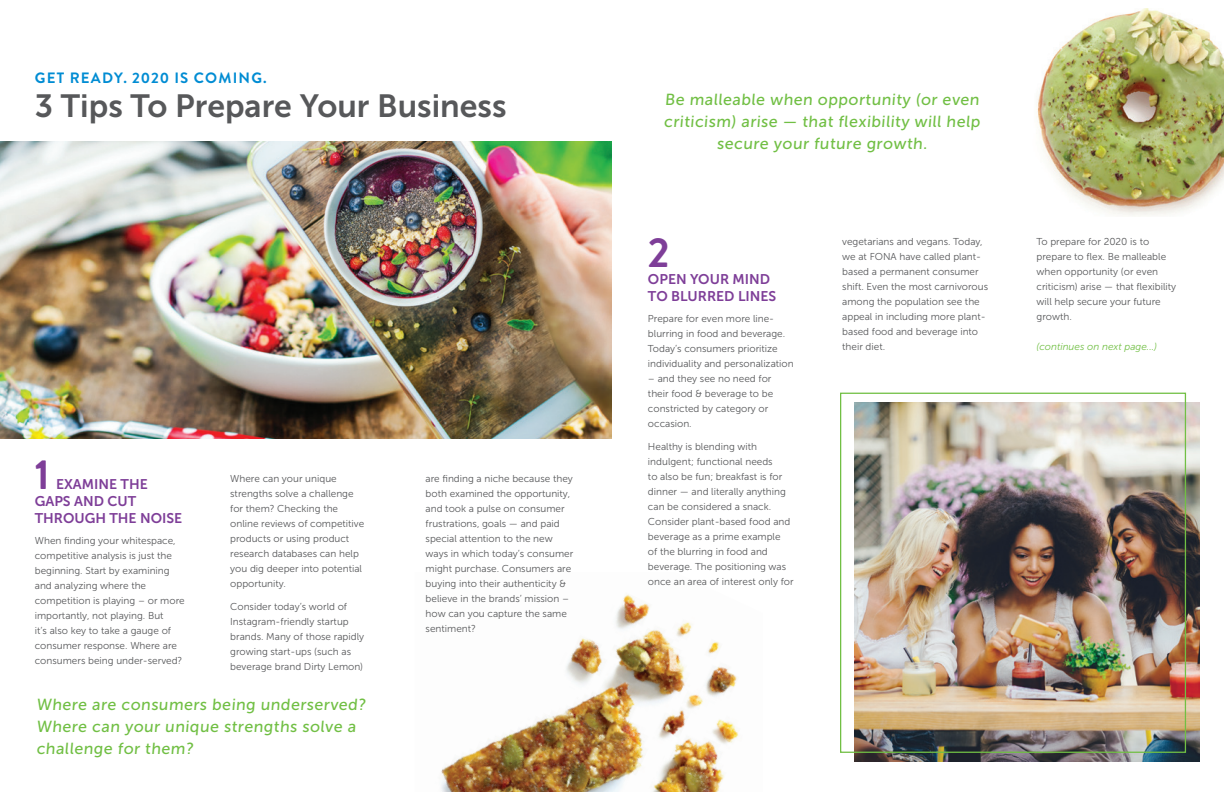
<style>
.page{position:relative;width:1224px;height:792px;background:#fff}
.page>*{position:absolute;margin:0;border:0;box-sizing:border-box;transform-origin:0 0}
.t1{font:700 42px "Brandon Grotesque";color:#7e3e98}
.t2{font:32px "Museo Sans 700";color:#57585a}
.t3{font:16px/22px "Museo Sans 500";color:#71bf44}
.t4{font:700 15px "Brandon Grotesque";letter-spacing:.08em;color:#008cd3}
.t5{font:14px/16.8px "Museo Sans 700";color:#7e3e98}
.t6{font:10px/15px "Museo Sans 300";color:#57585a}
.t7{font:italic 10px "Museo Sans 300";color:#71bf44}
</style>
<div class="page">
<img style="left:441px;top:594px;width:298px;height:198px">
<img style="left:0;top:142px;width:612px;height:297px">
<img style="left:854px;top:403px;width:345px;height:359px">
<div style="left:840px;top:393px;width:346px;height:360px;border:1px solid #71bf44"></div>
<img style="left:1037px;top:9px;width:187px;height:207px">
<h3 class="t4" style="left:35px;top:68px;width:233px">GET READY. 2020 IS COMING.</h3>
<h2 class="t2" style="left:35px;top:88px;width:473px">3 Tips To Prepare Your Business</h2>
<h1 class="t1" style="left:35px;top:445px;width:16px">1</h1>
<h3 class="t5" style="left:35px;top:476px;width:149px;text-indent:21px">EXAMINE THE<br>GAPS AND CUT<br>THROUGH THE NOISE</h3>
<p class="t6" style="left:35px;top:533px;width:151px">When finding your whitespace, competitive analysis is just the beginning. Start by examining and analyzing where the competition is playing – or more importantly, not playing. But<br>it’s also key to take a gauge of consumer response. Where are consumers being under-served?</p>
<p class="t6" style="left:230px;top:472px;width:136px">Where can your unique strengths solve a challenge for them? Checking the online reviews of competitive products or using product research databases can help you dig deeper into potential opportunity.</p>
<p class="t6" style="left:230px;top:600px;width:135px">Consider today’s world of<br>Instagram-friendly startup brands. Many of those rapidly growing start-ups (such as beverage brand Dirty Lemon)</p>
<h3 class="t3" style="left:36px;top:693px;width:333px">Where are consumers being underserved?<br>Where can your unique strengths solve a challenge for them?</h3>
<p class="t6" style="left:426px;top:472px;width:149px">are finding a niche because they both examined the opportunity, and took a pulse on consumer frustrations, goals — and paid special attention to the new ways in which today’s consumer might purchase. Consumers are buying into their authenticity &amp; believe in the brands’ mission – how can you capture the same sentiment?</p>
<h3 class="t3" style="left:664px;top:89px;width:319px;text-align:center">Be malleable when opportunity (or even criticism) arise — that flexibility will help secure your future growth.</h3>
<h1 class="t1" style="left:648px;top:223px;width:23px">2</h1>
<h3 class="t5" style="left:648px;top:270px;width:130px">OPEN YOUR MIND<br>TO BLURRED LINES</h3>
<p class="t6" style="left:648px;top:311px;width:147px">Prepare for even more line&shy;blurring in food and beverage.<br>Today’s consumers prioritize individuality and personalization</p>
<p class="t6" style="left:648px;top:371px;width:127px">– and they see no need for their food &amp; beverage to be constricted by category or occasion.</p>
<p class="t6" style="left:648px;top:439px;width:147px">Healthy is blending with indulgent; functional needs<br>to also be fun; breakfast is for dinner — and literally anything can be considered a snack.<br>Consider plant-based food and beverage as a prime example<br>of the blurring in food and beverage. The positioning was once an area of interest only for</p>
<p class="t6" style="left:842px;top:234px;width:147px">vegetarians and vegans. Today, we at FONA have called plant&shy;based a permanent consumer shift. Even the most carnivorous among the population see the appeal in including more plant&shy;based food and beverage into their diet.</p>
<p class="t6" style="left:1037px;top:234px;width:141px">To prepare for 2020 is to prepare to flex. Be malleable when opportunity (or even criticism) arise — that flexibility will help secure your future growth.</p>
<p class="t7" style="left:1037px;top:341px;width:122px">(continues on next page...)</p>
</div>
